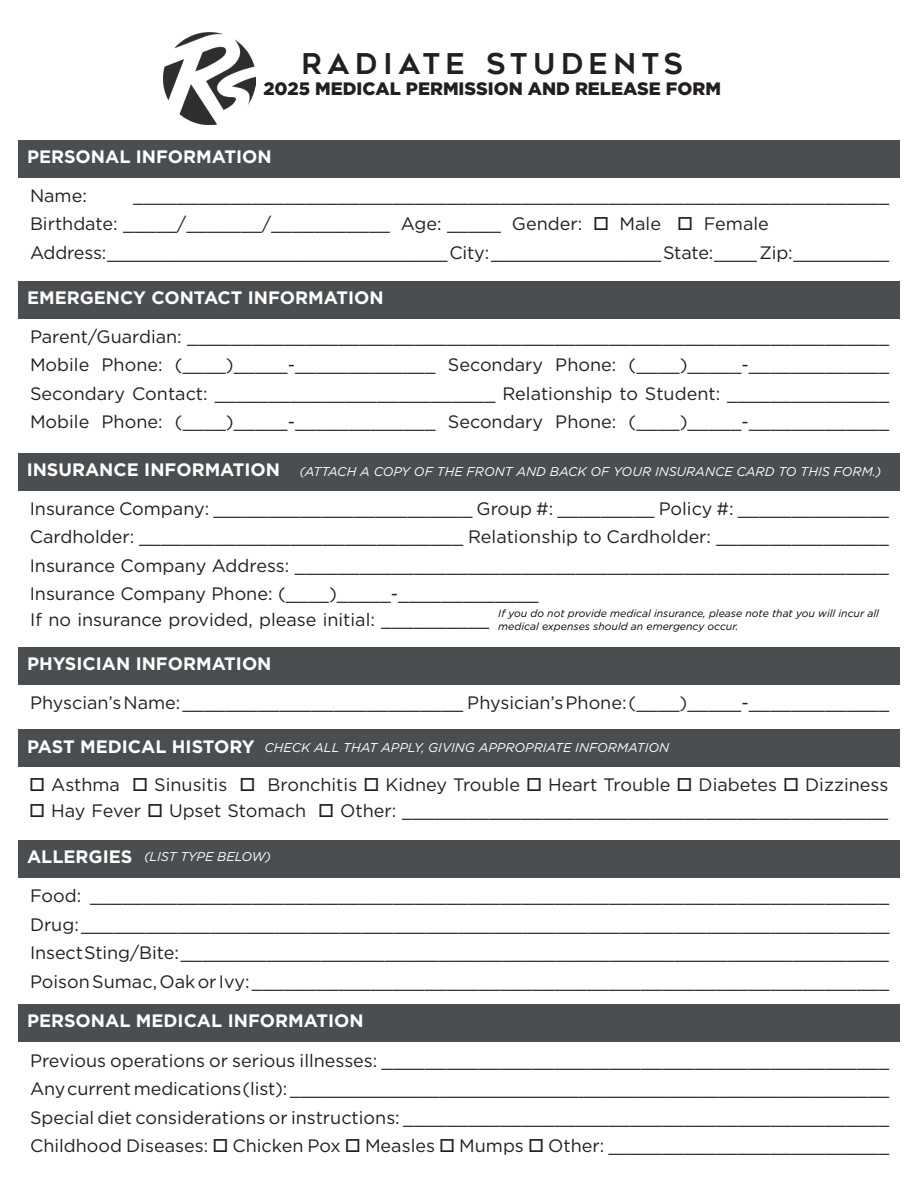
<style>
.page{position:relative;width:918px;height:1188px;background:#fff}
.page>*{position:absolute;margin:0;border:0;box-sizing:border-box;transform-origin:0 0}
.t1{font:28.5px "Geometos";letter-spacing:.19em;color:#231f20}
.t2{font:18px "Gotham";color:#231f20}
.t3{font:700 18px "Gotham";color:#fff}
.t4{font:900 18px "Gotham";color:#231f20}
.t5{font:italic 12.75px "Gotham";color:#fff}
.t6{font:italic 10.5px/12.6px "Gotham";color:#000}
</style>
<div class="page">
<div style="left:18px;top:140px;width:882px;height:38px;background:#4b4e50"></div>
<div style="left:18px;top:281px;width:882px;height:38px;background:#4b4e50"></div>
<div style="left:18px;top:453px;width:882px;height:38px;background:#4b4e50"></div>
<div style="left:18px;top:647px;width:882px;height:38px;background:#4b4e50"></div>
<div style="left:18px;top:730px;width:882px;height:37px;background:#4b4e50"></div>
<div style="left:18px;top:840px;width:882px;height:38px;background:#4b4e50"></div>
<div style="left:18px;top:1004px;width:882px;height:38px;background:#4b4e50"></div>
<img style="left:163px;top:32px;width:92px;height:92px">
<p class="t1" style="left:302px;top:48px;width:383px">RADIATE STUDENTS</p>
<p class="t4" style="left:263px;top:76px;width:459px">2025 MEDICAL PERMISSION AND RELEASE FORM</p>
<p class="t3" style="left:27px;top:145px;width:246px">PERSONAL INFORMATION</p>
<p class="t2" style="left:30px;top:184px;width:58px">Name:</p>
<p class="t2" style="left:133px;top:184px;width:757px">______________________________________________________________________</p>
<p class="t2" style="left:30px;top:213px;width:740px">Birthdate: _____/_______/___________ Age: _____ Gender: □ Male □ Female</p>
<p class="t2" style="left:30px;top:241px;width:861px">Address: ________________________________ City: ________________ State: ____ Zip: _________</p>
<p class="t3" style="left:27px;top:286px;width:358px">EMERGENCY CONTACT INFORMATION</p>
<p class="t2" style="left:30px;top:325px;width:861px">Parent/Guardian: _________________________________________________________________</p>
<p class="t2" style="left:30px;top:353px;width:861px">Mobile Phone: (____)_____-_____________ Secondary Phone: (____)_____-_____________</p>
<p class="t2" style="left:30px;top:382px;width:861px">Secondary Contact: __________________________ Relationship to Student: _______________</p>
<p class="t2" style="left:30px;top:410px;width:861px">Mobile Phone: (____)_____-_____________ Secondary Phone: (____)_____-_____________</p>
<p class="t3" style="left:27px;top:458px;width:255px">INSURANCE INFORMATION</p>
<p class="t2" style="left:30px;top:497px;width:861px">Insurance Company: ________________________ Group #: _________ Policy #: ______________</p>
<p class="t2" style="left:30px;top:525px;width:861px">Cardholder: ______________________________ Relationship to Cardholder: ________________</p>
<p class="t2" style="left:30px;top:554px;width:861px">Insurance Company Address: _______________________________________________________</p>
<p class="t2" style="left:30px;top:582px;width:510px">Insurance Company Phone: (____)_____-_____________</p>
<p class="t5" style="left:299px;top:463px;width:584px">(ATTACH A COPY OF THE FRONT AND BACK OF YOUR INSURANCE CARD TO THIS FORM.)</p>
<p class="t2" style="left:30px;top:608px;width:461px">If no insurance provided, please initial: __________</p>
<p class="t6" style="left:498px;top:607px;width:382px">If you do not provide medical insurance, please note that you will incur all medical expenses should an emergency occur.</p>
<p class="t3" style="left:27px;top:652px;width:246px">PHYSICIAN INFORMATION</p>
<p class="t2" style="left:30px;top:691px;width:861px">Physcian’s Name: __________________________ Physician’s Phone: (____)_____-_____________</p>
<p class="t3" style="left:27px;top:734px;width:229px">PAST MEDICAL HISTORY</p>
<p class="t2" style="left:29px;top:773px;width:861px">□ Asthma □ Sinusitis □ Bronchitis □ Kidney Trouble □ Heart Trouble □ Diabetes □ Dizziness</p>
<p class="t2" style="left:29px;top:799px;width:861px">□ Hay Fever □ Upset Stomach □ Other: _____________________________________________</p>
<p class="t5" style="left:265px;top:740px;width:406px">CHECK ALL THAT APPLY, GIVING APPROPRIATE INFORMATION</p>
<p class="t3" style="left:27px;top:844px;width:107px">ALLERGIES</p>
<p class="t2" style="left:30px;top:885px;width:861px">Food: __________________________________________________________________________</p>
<p class="t2" style="left:30px;top:913px;width:861px">Drug: ___________________________________________________________________________</p>
<p class="t2" style="left:30px;top:942px;width:861px">Insect Sting/Bite: __________________________________________________________________</p>
<p class="t2" style="left:30px;top:970px;width:861px">Poison Sumac, Oak or Ivy: ___________________________________________________________</p>
<p class="t5" style="left:144px;top:848px;width:129px">(LIST TYPE BELOW)</p>
<p class="t3" style="left:27px;top:1009px;width:338px">PERSONAL MEDICAL INFORMATION</p>
<p class="t2" style="left:30px;top:1049px;width:861px">Previous operations or serious illnesses: _______________________________________________</p>
<p class="t2" style="left:30px;top:1077px;width:861px">Any current medications (list): ________________________________________________________</p>
<p class="t2" style="left:30px;top:1106px;width:861px">Special diet considerations or instructions: _____________________________________________</p>
<p class="t2" style="left:30px;top:1134px;width:861px">Childhood Diseases: □ Chicken Pox □ Measles □ Mumps □ Other: __________________________</p>
</div>
